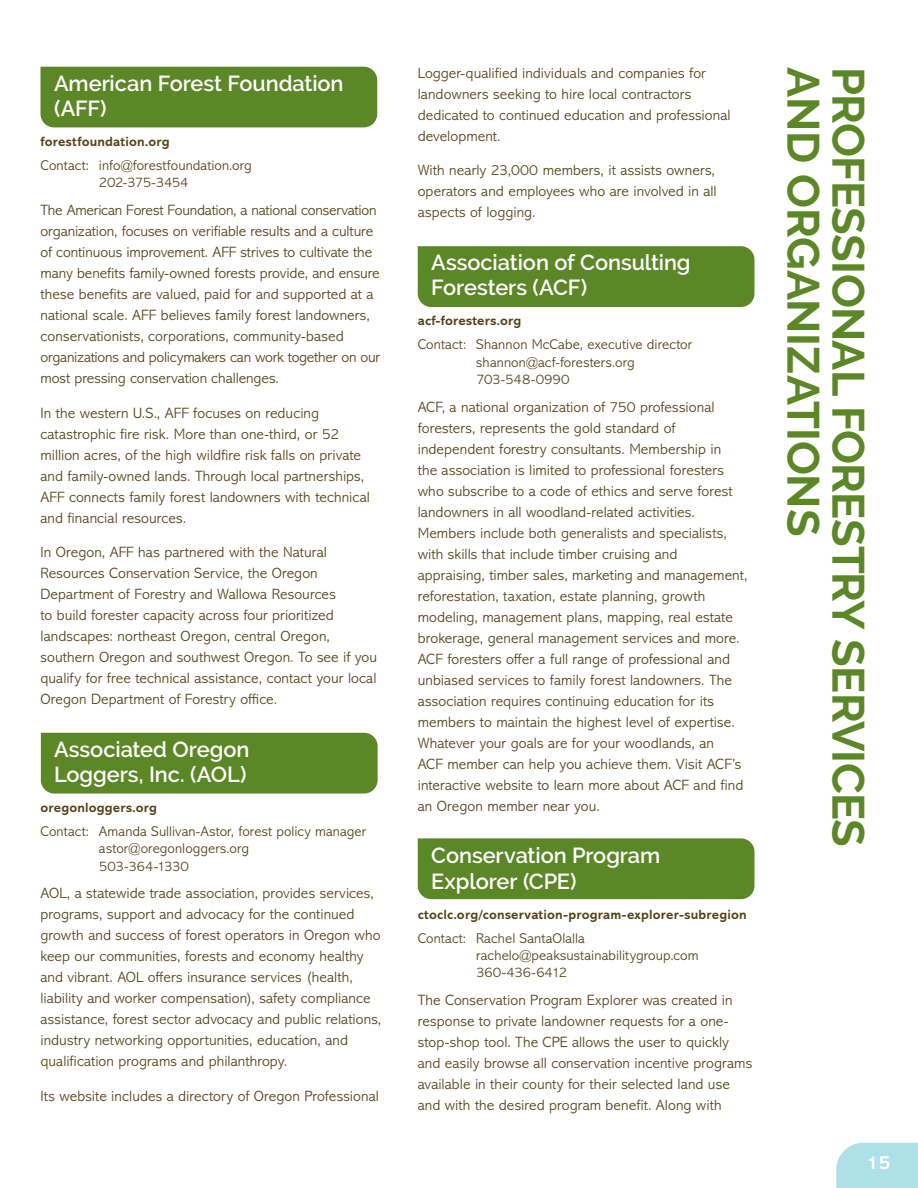
<style>
.page{position:relative;width:918px;height:1188px;background:#fff}
.page>*{position:absolute;margin:0;border:0;box-sizing:border-box;transform-origin:0 0}
.t1{font:700 45px/45px "Raleway";letter-spacing:-.015em;color:#5c8727}
.t2{font:600 21.75px/25.5px "Raleway";letter-spacing:-.005em;color:#fff}
.t3{font:700 19.5px "Abadi MT Std";color:#fff}
.t4{font:300 15px/21px "Abadi MT Std";letter-spacing:.005em;color:#574319}
.t5{font:300 14.25px/17.2px "Abadi MT Std";letter-spacing:.005em;color:#574319}
.t6{font:700 13.5px "Abadi MT Std";letter-spacing:.01em;color:#574319}
</style>
<div class="page">
<div style="left:40px;top:67px;width:337px;height:60px;background:#5c8727"></div>
<div style="left:418px;top:246px;width:336px;height:61px;background:#5c8727"></div>
<div style="left:41px;top:733px;width:337px;height:61px;background:#5c8727"></div>
<div style="left:418px;top:838px;width:336px;height:61px;background:#5c8727"></div>
<div style="left:836px;top:1143px;width:82px;height:45px;background:#aee0e8"></div>
<h2 class="t2" style="left:54px;top:70px;width:291px">American Forest Foundation (AFF)</h2>
<p class="t6" style="left:40px;top:134px;width:131px">forestfoundation.org</p>
<p class="t5" style="left:40px;top:157px;width:213px;text-align:center">Contact: info@forestfoundation.org<br>202-375-3454</p>
<p class="t4" style="left:40px;top:200px;width:341px">The American Forest Foundation, a national conservation organization, focuses on verifiable results and a culture of continuous improvement. AFF strives to cultivate the many benefits family-owned forests provide, and ensure these benefits are valued, paid for and supported at a national scale. AFF believes family forest landowners, conservationists, corporations, community-based organizations and policymakers can work together on our most pressing conservation challenges.</p>
<p class="t4" style="left:40px;top:402px;width:331px">In the western U.S., AFF focuses on reducing catastrophic fire risk. More than one-third, or 52 million acres, of the high wildfire risk falls on private and family-owned lands. Through local partnerships, AFF connects family forest landowners with technical and financial resources.</p>
<p class="t4" style="left:40px;top:542px;width:338px">In Oregon, AFF has partnered with the Natural Resources Conservation Service, the Oregon Department of Forestry and Wallowa Resources<br>to build forester capacity across four prioritized landscapes: northeast Oregon, central Oregon, southern Oregon and southwest Oregon. To see if you qualify for free technical assistance, contact your local Oregon Department of Forestry office.</p>
<h2 class="t2" style="left:54px;top:736px;width:197px">Associated Oregon<br>Loggers, Inc. (AOL)</h2>
<p class="t6" style="left:40px;top:800px;width:118px">oregonloggers.org</p>
<p class="t5" style="left:99px;top:823px;width:269px;text-indent:-58px">Contact: Amanda Sullivan-Astor, forest policy manager astor@oregonloggers.org<br>503-364-1330</p>
<p class="t4" style="left:40px;top:883px;width:342px">AOL, a statewide trade association, provides services, programs, support and advocacy for the continued growth and success of forest operators in Oregon who keep our communities, forests and economy healthy and vibrant. AOL offers insurance services (health, liability and worker compensation), safety compliance assistance, forest sector advocacy and public relations, industry networking opportunities, education, and qualification programs and philanthropy.</p>
<p class="t4" style="left:40px;top:1086px;width:340px">Its website includes a directory of Oregon Professional</p>
<p class="t4" style="left:418px;top:63px;width:314px">Logger-qualified individuals and companies for landowners seeking to hire local contractors dedicated to continued education and professional development.</p>
<p class="t4" style="left:418px;top:160px;width:301px;text-align:justify">With nearly 23,000 members, it assists owners, operators and employees who are involved in all aspects of logging.</p>
<h2 class="t2" style="left:431px;top:250px;width:261px">Association of Consulting<br>Foresters (ACF)</h2>
<p class="t6" style="left:418px;top:313px;width:105px">acf-foresters.org</p>
<p class="t5" style="left:476px;top:336px;width:218px;text-indent:-58px">Contact: Shannon McCabe, executive director shannon@acf-foresters.org<br>703-548-0990</p>
<p class="t4" style="left:418px;top:396px;width:331px">ACF, a national organization of 750 professional foresters, represents the gold standard of independent forestry consultants. Membership in<br>the association is limited to professional foresters who subscribe to a code of ethics and serve forest landowners in all woodland-related activities.<br>Members include both generalists and specialists, with skills that include timber cruising and appraising, timber sales, marketing and management, reforestation, taxation, estate planning, growth modeling, management plans, mapping, real estate brokerage, general management services and more.<br>ACF foresters offer a full range of professional and unbiased services to family forest landowners. The association requires continuing education for its members to maintain the highest level of expertise.<br>Whatever your goals are for your woodlands, an<br>ACF member can help you achieve them. Visit ACF’s interactive website to learn more about ACF and find an Oregon member near you.</p>
<h2 class="t2" style="left:431px;top:843px;width:231px">Conservation Program<br>Explorer (CPE)</h2>
<p class="t6" style="left:418px;top:906px;width:330px">ctoclc.org/conservation-program-explorer-subregion</p>
<p class="t5" style="left:476px;top:930px;width:224px;text-indent:-58px">Contact: Rachel SantaOlalla rachelo@peaksustainabilitygroup.com<br>360-436-6412</p>
<p class="t4" style="left:418px;top:990px;width:336px">The Conservation Program Explorer was created in response to private landowner requests for a one&shy;stop-shop tool. The CPE allows the user to quickly and easily browse all conservation incentive programs available in their county for their selected land use and with the desired program benefit. Along with</p>
<h1 class="t1" style="left:871px;top:67px;width:781px;rotate:90deg">PROFESSIONAL FORESTRY SERVICES<br>AND ORGANIZATIONS</h1>
<h3 class="t3" style="left:866px;top:1151px;width:26px">15</h3>
</div>
